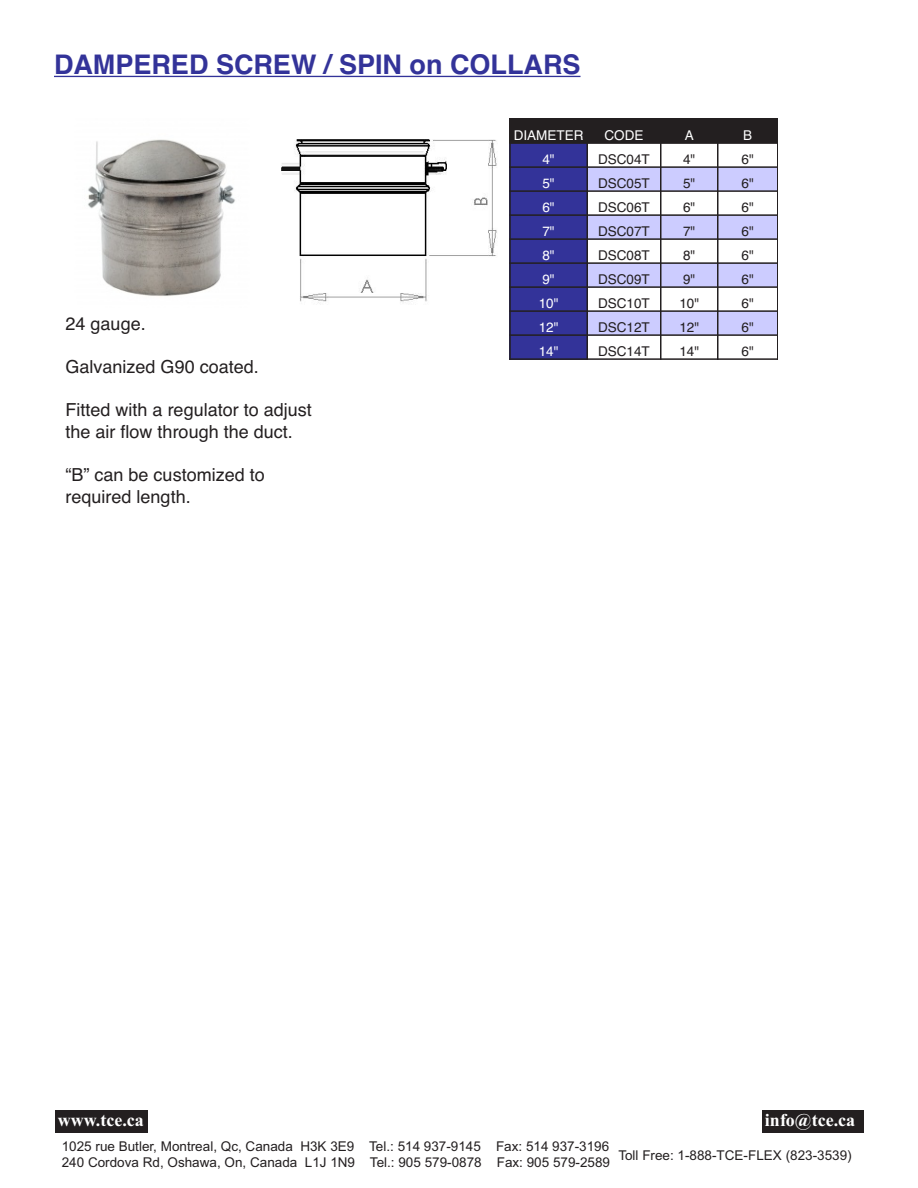
<style>
.page{position:relative;width:918px;height:1188px;background:#fff}
.page>*{position:absolute;margin:0;border:0;box-sizing:border-box;transform-origin:0 0}
.t1{font:700 27px "Helvetica";color:#339}
.t2{font:18px/21.6px "Helvetica";color:#231f20}
.t3{font:700 18px "Times New Roman";color:#fff}
.t4{font:13.5px "Arial";color:#231f20}
.t5{font:13.5px "Helvetica";color:#231f20}
.t6{font:13.5px "Helvetica";color:#fff}
</style>
<div class="page">
<div style="left:55px;top:1111px;width:93px;height:22px;background:#231f20"></div>
<div style="left:762px;top:1111px;width:101px;height:22px;background:#231f20"></div>
<hr style="left:54px;top:76px;width:527px;height:1px;background:#339">
<img style="left:88px;top:139px;width:147px;height:157px">
<img style="left:282px;top:139px;width:215px;height:164px">
<div style="left:509px;top:118px;width:78px;height:25px;background:#231f20"></div>
<div style="left:587px;top:118px;width:74px;height:25px;background:#231f20"></div>
<div style="left:661px;top:118px;width:57px;height:25px;background:#231f20"></div>
<div style="left:718px;top:118px;width:60px;height:25px;background:#231f20"></div>
<div style="left:509px;top:143px;width:78px;height:24px;background:#339"></div>
<div style="left:509px;top:167px;width:78px;height:24px;background:#339"></div>
<div style="left:587px;top:167px;width:74px;height:24px;background:#ccf"></div>
<div style="left:661px;top:167px;width:57px;height:24px;background:#ccf"></div>
<div style="left:718px;top:167px;width:60px;height:24px;background:#ccf"></div>
<div style="left:509px;top:191px;width:78px;height:24px;background:#339"></div>
<div style="left:509px;top:215px;width:78px;height:24px;background:#339"></div>
<div style="left:587px;top:215px;width:74px;height:24px;background:#ccf"></div>
<div style="left:661px;top:215px;width:57px;height:24px;background:#ccf"></div>
<div style="left:718px;top:215px;width:60px;height:24px;background:#ccf"></div>
<div style="left:509px;top:239px;width:78px;height:24px;background:#339"></div>
<div style="left:509px;top:263px;width:78px;height:24px;background:#339"></div>
<div style="left:587px;top:263px;width:74px;height:24px;background:#ccf"></div>
<div style="left:661px;top:263px;width:57px;height:24px;background:#ccf"></div>
<div style="left:718px;top:263px;width:60px;height:24px;background:#ccf"></div>
<div style="left:509px;top:287px;width:78px;height:24px;background:#339"></div>
<div style="left:509px;top:311px;width:78px;height:24px;background:#339"></div>
<div style="left:587px;top:311px;width:74px;height:24px;background:#ccf"></div>
<div style="left:661px;top:311px;width:57px;height:24px;background:#ccf"></div>
<div style="left:718px;top:311px;width:60px;height:24px;background:#ccf"></div>
<div style="left:509px;top:335px;width:78px;height:25px;background:#339"></div>
<hr style="left:509px;top:118px;width:2px;height:242px;background:#231f20">
<hr style="left:587px;top:118px;width:1px;height:242px;background:#231f20">
<hr style="left:660px;top:118px;width:2px;height:242px;background:#231f20">
<hr style="left:717px;top:118px;width:2px;height:242px;background:#231f20">
<hr style="left:777px;top:118px;width:2px;height:242px;background:#231f20">
<hr style="left:509px;top:142px;width:339px;height:2px;background:#231f20">
<hr style="left:509px;top:166px;width:339px;height:2px;background:#231f20">
<hr style="left:509px;top:190px;width:339px;height:2px;background:#231f20">
<hr style="left:509px;top:214px;width:339px;height:2px;background:#231f20">
<hr style="left:509px;top:238px;width:339px;height:2px;background:#231f20">
<hr style="left:509px;top:262px;width:339px;height:2px;background:#231f20">
<hr style="left:509px;top:286px;width:339px;height:2px;background:#231f20">
<hr style="left:509px;top:310px;width:339px;height:2px;background:#231f20">
<hr style="left:509px;top:334px;width:339px;height:2px;background:#231f20">
<hr style="left:509px;top:358px;width:339px;height:2px;background:#231f20">
<div style="left:778px;top:64px;width:136px;height:332px;background:#fff"></div>
<p class="t1" style="left:54px;top:55px;width:528px">DAMPERED SCREW / SPIN on COLLARS</p>
<p class="t2" style="left:66px;top:315px;width:82px">24 gauge.</p>
<p class="t2" style="left:66px;top:358px;width:195px">Galvanized G90 coated.</p>
<p class="t2" style="left:66px;top:401px;width:248px">Fitted with a regulator to adjust the air flow through the duct.</p>
<p class="t2" style="left:66px;top:466px;width:201px">“B” can be customized to</p>
<p class="t2" style="left:66px;top:487px;width:127px">required length.</p>
<p class="t6" style="left:514px;top:130px;width:71px">DIAMETER</p>
<p class="t6" style="left:605px;top:130px;width:41px">CODE</p>
<p class="t6" style="left:685px;top:130px;width:11px">A</p>
<p class="t6" style="left:743px;top:130px;width:11px">B</p>
<p class="t6" style="left:542px;top:154px;width:14px">4"</p>
<p class="t5" style="left:598px;top:154px;width:53px">DSC04T</p>
<p class="t5" style="left:683px;top:154px;width:14px">4"</p>
<p class="t5" style="left:742px;top:154px;width:14px">6"</p>
<p class="t6" style="left:542px;top:178px;width:14px">5"</p>
<p class="t5" style="left:598px;top:178px;width:53px">DSC05T</p>
<p class="t5" style="left:683px;top:178px;width:14px">5"</p>
<p class="t5" style="left:742px;top:178px;width:14px">6"</p>
<p class="t6" style="left:542px;top:202px;width:14px">6"</p>
<p class="t5" style="left:598px;top:202px;width:53px">DSC06T</p>
<p class="t5" style="left:683px;top:202px;width:14px">6"</p>
<p class="t5" style="left:742px;top:202px;width:14px">6"</p>
<p class="t6" style="left:542px;top:226px;width:14px">7"</p>
<p class="t5" style="left:598px;top:226px;width:53px">DSC07T</p>
<p class="t5" style="left:683px;top:226px;width:14px">7"</p>
<p class="t5" style="left:742px;top:226px;width:14px">6"</p>
<p class="t6" style="left:542px;top:250px;width:14px">8"</p>
<p class="t5" style="left:598px;top:250px;width:53px">DSC08T</p>
<p class="t5" style="left:683px;top:250px;width:14px">8"</p>
<p class="t5" style="left:742px;top:250px;width:14px">6"</p>
<p class="t6" style="left:542px;top:274px;width:14px">9"</p>
<p class="t5" style="left:598px;top:274px;width:53px">DSC09T</p>
<p class="t5" style="left:683px;top:274px;width:14px">9"</p>
<p class="t5" style="left:742px;top:274px;width:14px">6"</p>
<p class="t6" style="left:539px;top:298px;width:21px">10"</p>
<p class="t5" style="left:598px;top:298px;width:53px">DSC10T</p>
<p class="t5" style="left:679px;top:298px;width:21px">10"</p>
<p class="t5" style="left:742px;top:298px;width:14px">6"</p>
<p class="t6" style="left:539px;top:322px;width:21px">12"</p>
<p class="t5" style="left:598px;top:322px;width:53px">DSC12T</p>
<p class="t5" style="left:679px;top:322px;width:21px">12"</p>
<p class="t5" style="left:742px;top:322px;width:14px">6"</p>
<p class="t6" style="left:539px;top:346px;width:21px">14"</p>
<p class="t5" style="left:598px;top:346px;width:53px">DSC14T</p>
<p class="t5" style="left:679px;top:346px;width:21px">14"</p>
<p class="t5" style="left:742px;top:346px;width:14px">6"</p>
<p class="t3" style="left:58px;top:1109px;width:87px">www.tce.ca</p>
<p class="t3" style="left:765px;top:1109px;width:92px">info@tce.ca</p>
<p class="t4" style="left:618px;top:1147px;width:235px">Toll Free: 1-888-TCE-FLEX (823-3539)</p>
<p class="t4" style="left:62px;top:1139px;width:549px">1025 rue Butler, Montreal, Qc, Canada H3K 3E9 Tel.: 514 937-9145 Fax: 514 937-3196</p>
<p class="t4" style="left:62px;top:1155px;width:550px">240 Cordova Rd, Oshawa, On, Canada L1J 1N9 Tel.: 905 579-0878 Fax: 905 579-2589</p>
</div>
